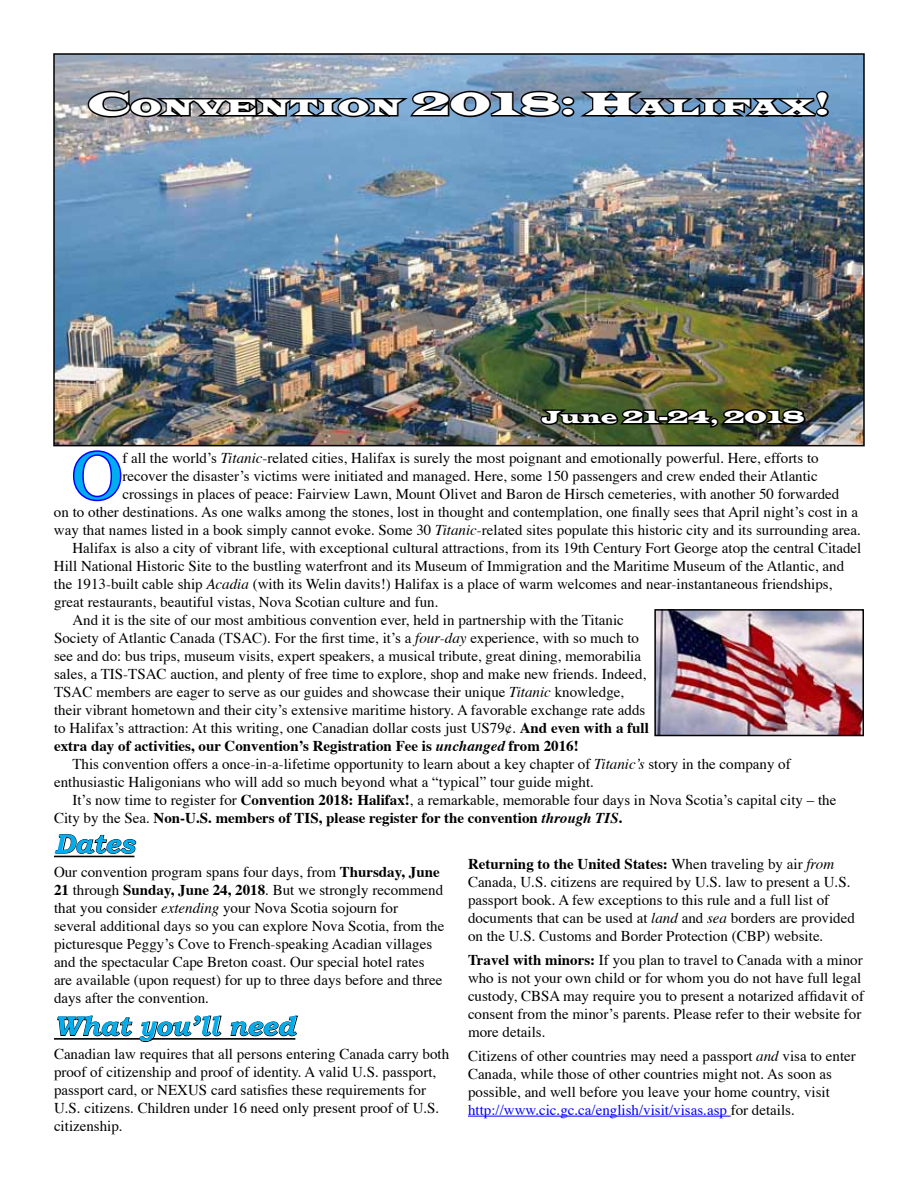
<style>
.page{position:relative;width:918px;height:1188px;background:#fff}
.page>*{position:absolute;margin:0;border:0;box-sizing:border-box;transform-origin:0 0}
.t1{font:69.45px "Times";color:#00aeef}
.t2{font:italic 700 27px "Bookman Old Style";color:#00aeef}
.t3{font:23.1px "Latin Wide";color:#fff}
.t4{font:18px "Latin Wide";color:#fff}
.t5{font:15px/18px "Times";color:#000}
.t6{font:700 15px "Times";color:#000}
.s1{font-size:33px}
.s2{font-style:italic}
.s3{font-weight:700}
.s4{font-weight:400}
.s5{color:#00f}
</style>
<div class="page">
<img style="left:56px;top:56px;width:806px;height:387px">
<div style="left:53px;top:53px;width:812px;height:393px;border:2px solid #000"></div>
<svg style="left:86px;top:87px;width:745px;height:32px;background:#546679"></svg>
<img style="left:536px;top:407px;width:271px;height:22px">
<svg style="left:72px;top:450px;width:50px;height:52px"></svg>
<hr style="left:54px;top:856px;width:80px;height:1px;background:#000">
<hr style="left:54px;top:1038px;width:241px;height:2px;background:#000">
<svg style="left:55px;top:834px;width:82px;height:20px"></svg>
<svg style="left:57px;top:1015px;width:76px;height:22px"></svg>
<svg style="left:139px;top:1015px;width:83px;height:27px"></svg>
<svg style="left:230px;top:1015px;width:68px;height:22px"></svg>
<hr style="left:468px;top:1116px;width:263px;height:1px;background:#00f">
<img style="left:657px;top:612px;width:204px;height:121px">
<div style="left:654px;top:609px;width:210px;height:127px;border:2px solid #000"></div>
<h3 class="t3" style="left:88px;top:93px;width:743px"><span class="s1">C</span>ONVENTION <span class="s1">2018: H</span>ALIFAX<span class="s1">!</span></h3>
<p class="t4" style="left:542px;top:406px;width:265px">June 21-24, 2018</p>
<h1 class="t1" style="left:72px;top:410px;width:52px">O</h1>
<p class="t5" style="left:123px;top:447px;width:698px">f all the world’s <span class="s2">Titanic</span>-related cities, Halifax is surely the most poignant and emotionally powerful. Here, efforts to</p>
<p class="t5" style="left:123px;top:465px;width:697px">recover the disaster’s victims were initiated and managed. Here, some 150 passengers and crew ended their Atlantic</p>
<p class="t5" style="left:123px;top:483px;width:718px">crossings in places of peace: Fairview Lawn, Mount Olivet and Baron de Hirsch cemeteries, with another 50 forwarded</p>
<p class="t5" style="left:54px;top:501px;width:806px">on to other destinations. As one walks among the stones, lost in thought and contemplation, one finally sees that April night’s cost in a</p>
<p class="t5" style="left:54px;top:519px;width:808px">way that names listed in a book simply cannot evoke. Some 30 <span class="s2">Titanic</span>-related sites populate this historic city and its surrounding area.</p>
<p class="t5" style="left:72px;top:537px;width:791px">Halifax is also a city of vibrant life, with exceptional cultural attractions, from its 19th Century Fort George atop the central Citadel</p>
<p class="t5" style="left:54px;top:555px;width:792px">Hill National Historic Site to the bustling waterfront and its Museum of Immigration and the Maritime Museum of the Atlantic, and</p>
<p class="t5" style="left:54px;top:573px;width:780px">the 1913-built cable ship <span class="s2">Acadia</span> (with its Welin davits!) Halifax is a place of warm welcomes and near-instantaneous friendships,</p>
<p class="t5" style="left:54px;top:591px;width:386px">great restaurants, beautiful vistas, Nova Scotian culture and fun.</p>
<p class="t5" style="left:72px;top:609px;width:553px">And it is the site of our most ambitious convention ever, held in partnership with the Titanic</p>
<p class="t5" style="left:54px;top:627px;width:587px">Society of Atlantic Canada (TSAC). For the first time, it’s a <span class="s2">four-day</span> experience, with so much to</p>
<p class="t5" style="left:54px;top:645px;width:589px">see and do: bus trips, museum visits, expert speakers, a musical tribute, great dining, memorabilia</p>
<p class="t5" style="left:54px;top:663px;width:594px">sales, a TIS-TSAC auction, and plenty of free time to explore, shop and make new friends. Indeed,</p>
<p class="t5" style="left:54px;top:681px;width:572px">TSAC members are eager to serve as our guides and showcase their unique <span class="s2">Titanic</span> knowledge,</p>
<p class="t5" style="left:54px;top:699px;width:593px">their vibrant hometown and their city’s extensive maritime history. A favorable exchange rate adds</p>
<p class="t5" style="left:54px;top:717px;width:596px">to Halifax’s attraction: At this writing, one Canadian dollar costs just US79¢. <span class="s3">And even with a full</span></p>
<p class="t6" style="left:54px;top:731px;width:526px">extra day of activities, our Convention’s Registration Fee is <span class="s2">unchanged</span> from 2016!</p>
<p class="t5" style="left:72px;top:753px;width:720px">This convention offers a once-in-a-lifetime opportunity to learn about a key chapter of <span class="s2">Titanic’s</span> story in the company of</p>
<p class="t5" style="left:54px;top:771px;width:541px">enthusiastic Haligonians who will add so much beyond what a “typical” tour guide might.</p>
<p class="t5" style="left:72px;top:789px;width:766px">It’s now time to register for <span class="s3">Convention 2018: Halifax!</span>, a remarkable, memorable four days in Nova Scotia’s capital city – the</p>
<p class="t6" style="left:54px;top:803px;width:570px"><span class="s4">City by the Sea.</span> Non-U.S. members of TIS, please register for the convention <span class="s2">through TIS</span>.</p>
<h2 class="t2" style="left:54px;top:828px;width:82px">Dates</h2>
<p class="t5" style="left:54px;top:862px;width:392px">Our convention program spans four days, from <span class="s3">Thursday, June 21</span> through <span class="s3">Sunday, June 24, 2018</span>. But we strongly recommend that you consider <span class="s2">extending</span> your Nova Scotia sojourn for<br>several additional days so you can explore Nova Scotia, from the picturesque Peggy’s Cove to French-speaking Acadian villages and the spectacular Cape Breton coast. Our special hotel rates are available (upon request) for up to three days before and three days after the convention.</p>
<h2 class="t2" style="left:54px;top:1010px;width:243px">What you’ll need</h2>
<p class="t5" style="left:54px;top:1044px;width:397px">Canadian law requires that all persons entering Canada carry both proof of citizenship and proof of identity. A valid U.S. passport, passport card, or NEXUS card satisfies these requirements for U.S. citizens. Children under 16 need only present proof of U.S. citizenship.</p>
<p class="t5" style="left:468px;top:854px;width:388px"><span class="s3">Returning to the United States:</span> When traveling by air <span class="s2">from </span>Canada, U.S. citizens are required by U.S. law to present a U.S. passport book. A few exceptions to this rule and a full list of documents that can be used at <span class="s2">land</span> and <span class="s2">sea</span> borders are provided on the U.S. Customs and Border Protection (CBP) website.</p>
<p class="t5" style="left:468px;top:950px;width:398px"><span class="s3">Travel with minors:</span> If you plan to travel to Canada with a minor who is not your own child or for whom you do not have full legal custody, CBSA may require you to present a notarized affidavit of consent from the minor’s parents. Please refer to their website for more details.</p>
<p class="t5" style="left:468px;top:1046px;width:389px">Citizens of other countries may need a passport <span class="s2">and</span> visa to enter Canada, while those of other countries might not. As soon as possible, and well before you leave your home country, visit <span class="s5">http://www.cic.gc.ca/english/visit/visas.asp</span> for details.</p>
</div>
